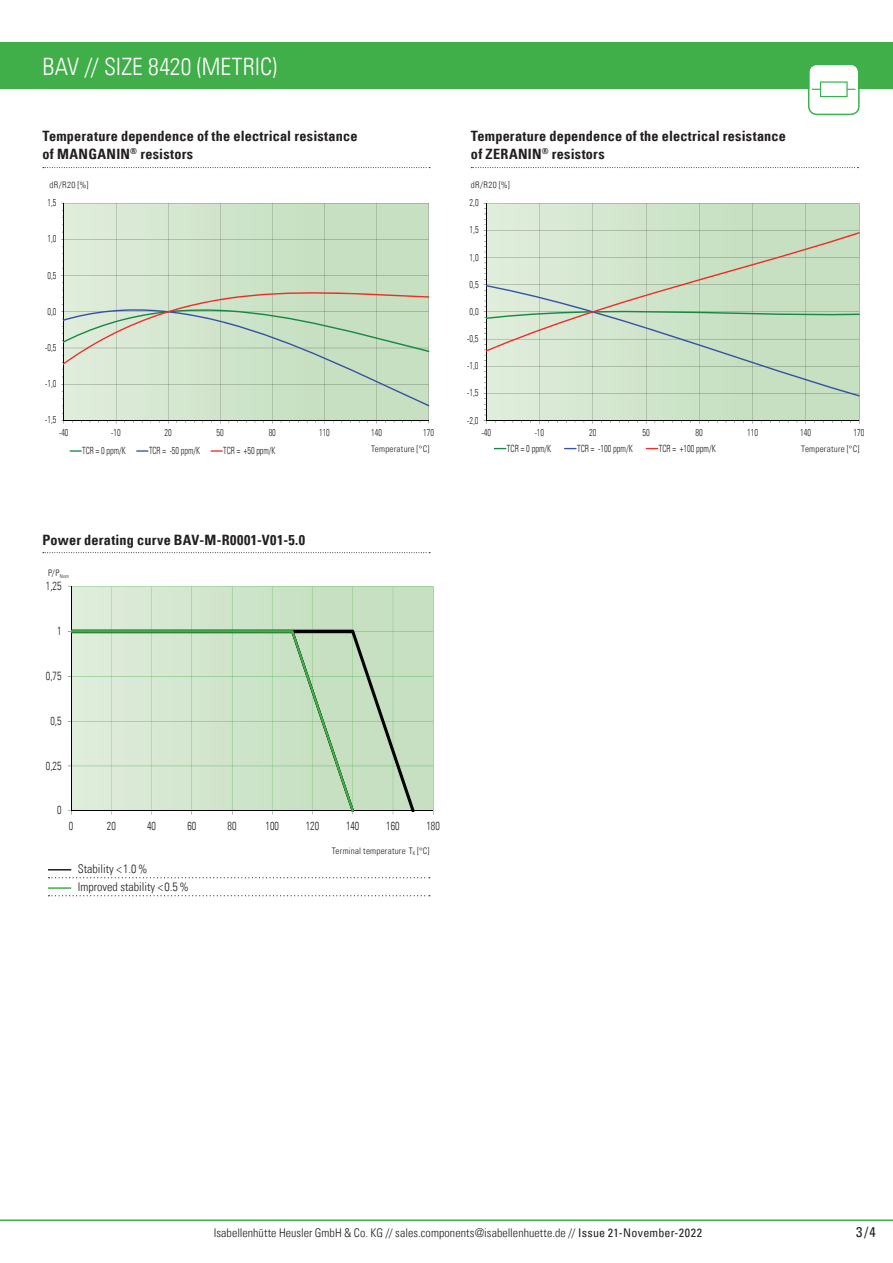
<style>
.page{position:relative;width:893px;height:1263px;background:#fff}
.page>*{position:absolute;margin:0;border:0;box-sizing:border-box;transform-origin:0 0}
.t1{font:24px "Univers Com 47 Light Cond";letter-spacing:.005em;color:#fff}
.t2{font:14.25px/18px "Univers Com 67 Bold Cond";letter-spacing:.015em;color:#231f20}
.t3{font:condensed 14.25px "Univers Com 57";color:#231f20}
.t4{font:12px/18px "Univers Com 47 Light Cond";color:#231f20}
.t5{font:11.7px "Univers Com 47 Light Cond";color:#231f20;scale:.85 1}
.t6{font:300 condensed 9.9px "Univers";color:#231f20;scale:.83 1}
.t7{font:300 condensed 9.9px "Univers";color:#231f20;scale:.81 1}
.t8{font:9px "Univers Com 47 Light Cond";letter-spacing:.025em;color:#231f20}
.s1{font-family:"Univers Com 57";font-stretch:condensed}
</style>
<div class="page">
<hr style="left:0;top:1219px;width:893px;height:2px;background:#40ae49">
<div style="left:0;top:43px;width:893px;height:46px;background:#40ae49"></div>
<svg style="left:808px;top:65px;width:52px;height:50px"></svg>
<svg style="left:43px;top:167px;width:387px;height:1px"></svg>
<svg style="left:471px;top:167px;width:387px;height:1px"></svg>
<svg style="left:48px;top:869px;width:23px;height:1px"></svg>
<hr style="left:48px;top:887px;width:23px;height:2px;background:#40ae49">
<svg style="left:49px;top:877px;width:381px;height:1px"></svg>
<svg style="left:49px;top:895px;width:381px;height:1px"></svg>
<svg style="left:43px;top:552px;width:387px;height:1px"></svg>
<img style="left:72px;top:587px;width:361px;height:224px">
<hr style="left:71px;top:766px;width:362px;height:1px;background:#3fae49">
<hr style="left:71px;top:721px;width:362px;height:1px;background:#3fae49">
<hr style="left:71px;top:676px;width:362px;height:1px;background:#3fae49">
<hr style="left:71px;top:631px;width:362px;height:1px;background:#3fae49">
<hr style="left:71px;top:586px;width:362px;height:1px;background:#3fae49">
<hr style="left:433px;top:586px;width:1px;height:225px;background:#3fae49">
<hr style="left:393px;top:586px;width:1px;height:225px;background:#3fae49">
<hr style="left:353px;top:586px;width:1px;height:225px;background:#3fae49">
<hr style="left:312px;top:586px;width:1px;height:225px;background:#3fae49">
<hr style="left:272px;top:586px;width:1px;height:225px;background:#3fae49">
<hr style="left:232px;top:586px;width:1px;height:225px;background:#3fae49">
<hr style="left:192px;top:586px;width:1px;height:225px;background:#3fae49">
<hr style="left:152px;top:586px;width:1px;height:225px;background:#3fae49">
<hr style="left:111px;top:586px;width:1px;height:225px;background:#3fae49">
<hr style="left:71px;top:586px;width:1px;height:225px;background:#000">
<hr style="left:71px;top:811px;width:362px;height:1px;background:#000">
<svg style="left:354px;top:630px;width:61px;height:182px;background:#bad2b4"></svg>
<svg style="left:71px;top:630px;width:283px;height:182px;background:#c9e0c5"></svg>
<hr style="left:429px;top:203px;width:1px;height:217px;background:#000">
<svg style="left:61px;top:203px;width:368px;height:221px;background:#cce0c7"></svg>
<svg style="left:70px;top:450px;width:12px;height:2px"></svg>
<svg style="left:136px;top:450px;width:12px;height:2px"></svg>
<svg style="left:210px;top:450px;width:13px;height:2px"></svg>
<hr style="left:859px;top:203px;width:1px;height:217px;background:#000">
<svg style="left:484px;top:203px;width:375px;height:221px;background:#cbdfc7"></svg>
<svg style="left:486px;top:232px;width:373px;height:139px;background:#caddc4"></svg>
<svg style="left:494px;top:448px;width:12px;height:1px"></svg>
<svg style="left:564px;top:448px;width:13px;height:1px"></svg>
<svg style="left:646px;top:448px;width:12px;height:1px"></svg>
<h1 class="t1" style="left:43px;top:52px;width:236px">BAV // SIZE 8420 (METRIC)</h1>
<p class="t2" style="left:43px;top:127px;width:317px">Temperature dependence of the electrical resistance of MANGANIN<sup>®</sup> resistors</p>
<p class="t2" style="left:471px;top:127px;width:317px">Temperature dependence of the electrical resistance of ZERANIN<sup>®</sup> resistors</p>
<p class="t8" style="left:50px;top:179px;width:40px">dR/R20 [%]</p>
<p class="t8" style="left:471px;top:179px;width:40px">dR/R20 [%]</p>
<p class="t7" style="left:48px;top:197px;width:13px">1,5</p>
<p class="t7" style="left:48px;top:233px;width:13px">1,0</p>
<p class="t7" style="left:48px;top:269px;width:13px">0,5</p>
<p class="t7" style="left:48px;top:305px;width:13px">0,0</p>
<p class="t7" style="left:45px;top:341px;width:15px">-0,5</p>
<p class="t7" style="left:45px;top:378px;width:15px">-1,0</p>
<p class="t7" style="left:45px;top:414px;width:15px">-1,5</p>
<p class="t7" style="left:59px;top:427px;width:13px">-40</p>
<p class="t7" style="left:111px;top:427px;width:13px">-10</p>
<p class="t7" style="left:165px;top:427px;width:10px">20</p>
<p class="t7" style="left:217px;top:427px;width:10px">50</p>
<p class="t7" style="left:269px;top:427px;width:10px">80</p>
<p class="t7" style="left:319px;top:427px;width:15px">110</p>
<p class="t7" style="left:371px;top:427px;width:15px">140</p>
<p class="t7" style="left:423px;top:427px;width:15px">170</p>
<p class="t7" style="left:82px;top:445px;width:55px">TCR = 0 ppm/K</p>
<p class="t7" style="left:149px;top:445px;width:65px">TCR = -50 ppm/K</p>
<p class="t7" style="left:223px;top:445px;width:66px">TCR = +50 ppm/K</p>
<p class="t8" style="left:371px;top:443px;width:60px">Temperature [°C]</p>
<p class="t6" style="left:469px;top:197px;width:13px">2,0</p>
<p class="t6" style="left:469px;top:224px;width:13px">1,5</p>
<p class="t6" style="left:469px;top:251px;width:13px">1,0</p>
<p class="t6" style="left:469px;top:278px;width:13px">0,5</p>
<p class="t6" style="left:469px;top:305px;width:13px">0,0</p>
<p class="t6" style="left:467px;top:333px;width:15px">-0,5</p>
<p class="t6" style="left:467px;top:360px;width:15px">-1,0</p>
<p class="t6" style="left:467px;top:387px;width:15px">-1,5</p>
<p class="t6" style="left:467px;top:414px;width:15px">-2,0</p>
<p class="t6" style="left:481px;top:427px;width:13px">-40</p>
<p class="t6" style="left:535px;top:427px;width:13px">-10</p>
<p class="t6" style="left:589px;top:427px;width:10px">20</p>
<p class="t6" style="left:642px;top:427px;width:10px">50</p>
<p class="t6" style="left:696px;top:427px;width:10px">80</p>
<p class="t6" style="left:747px;top:427px;width:15px">110</p>
<p class="t6" style="left:800px;top:427px;width:15px">140</p>
<p class="t6" style="left:853px;top:427px;width:15px">170</p>
<p class="t6" style="left:507px;top:442px;width:55px">TCR = 0 ppm/K</p>
<p class="t6" style="left:577px;top:442px;width:69px">TCR = -100 ppm/K</p>
<p class="t6" style="left:659px;top:442px;width:70px">TCR = +100 ppm/K</p>
<p class="t8" style="left:801px;top:443px;width:60px">Temperature [°C]</p>
<p class="t2" style="left:43px;top:531px;width:264px">Power derating curve BAV-M-R0001-V01-5.0</p>
<p class="t8" style="left:48px;top:567px;width:23px">P/P<sub>Nom</sub></p>
<p class="t5" style="left:46px;top:579px;width:20px">1,25</p>
<p class="t5" style="left:57px;top:624px;width:7px">1</p>
<p class="t5" style="left:46px;top:669px;width:20px">0,75</p>
<p class="t5" style="left:50px;top:713px;width:15px">0,5</p>
<p class="t5" style="left:46px;top:758px;width:20px">0,25</p>
<p class="t5" style="left:57px;top:803px;width:7px">0</p>
<p class="t5" style="left:69px;top:819px;width:7px">0</p>
<p class="t5" style="left:107px;top:819px;width:12px">20</p>
<p class="t5" style="left:147px;top:819px;width:12px">40</p>
<p class="t5" style="left:187px;top:819px;width:12px">60</p>
<p class="t5" style="left:228px;top:819px;width:12px">80</p>
<p class="t5" style="left:266px;top:819px;width:17px">100</p>
<p class="t5" style="left:306px;top:819px;width:17px">120</p>
<p class="t5" style="left:346px;top:819px;width:17px">140</p>
<p class="t5" style="left:386px;top:819px;width:17px">160</p>
<p class="t5" style="left:426px;top:819px;width:17px">180</p>
<p class="t4" style="left:78px;top:859px;width:112px">Stability &lt; 1.0%<br>Improved stability &lt; 0.5%</p>
<p class="t8" style="left:332px;top:845px;width:99px">Terminal temperature T<sub>K</sub> [°C]</p>
<p class="t4" style="left:214px;top:1223px;width:490px">Isabellenhütte Heusler GmbH &amp; Co. KG // sales.components@isabellenhuette.de // <span class="s1">Issue 21-November-2022</span></p>
<p class="t3" style="left:856px;top:1223px;width:21px">3/4</p>
</div>
